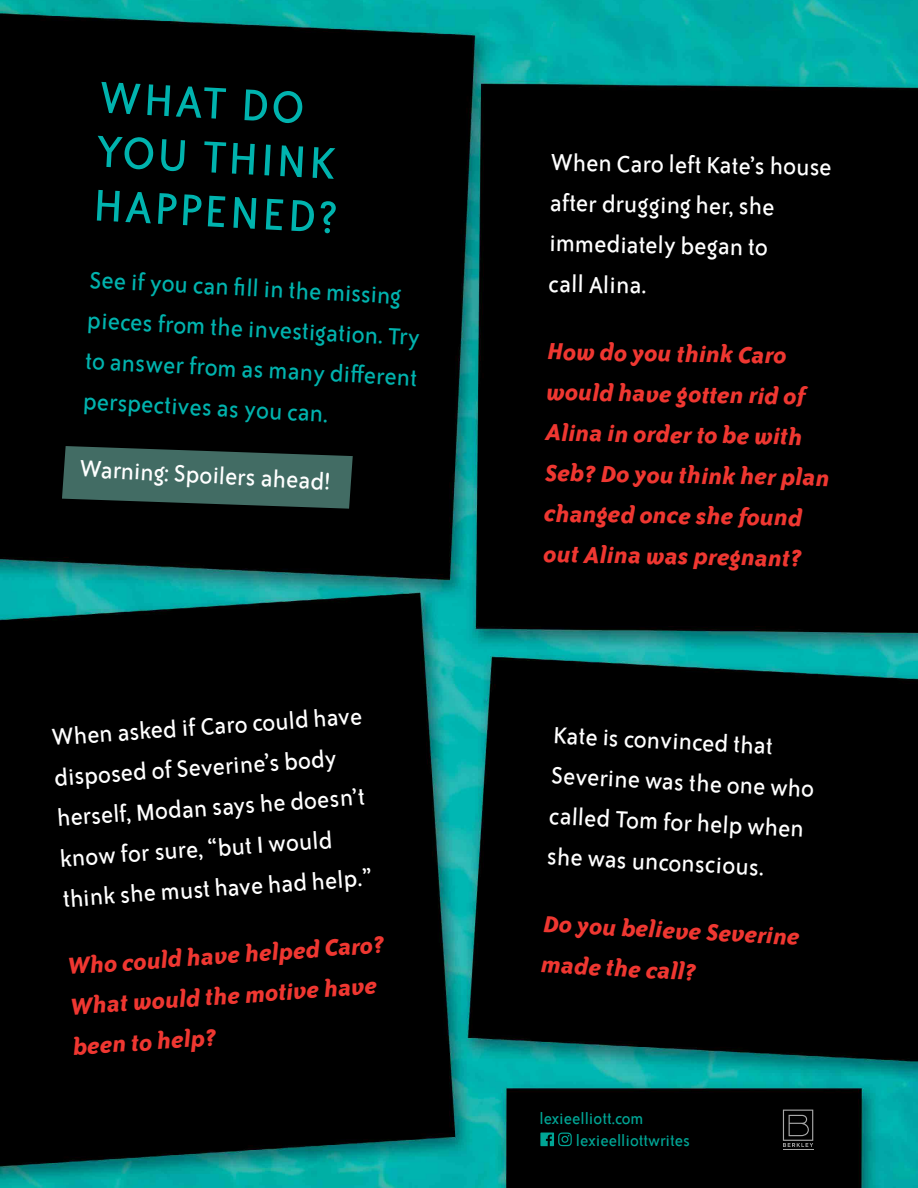
<style>
.page{position:relative;width:918px;height:1188px;background:#fff}
.page>*{position:absolute;margin:0;border:0;box-sizing:border-box;transform-origin:0 0}
._1{font:51px/54px "Bailey Sans ITC Com";color:#00b3ae}
._1-2{font:27px/40.5px "Bailey Sans ITC Com";color:#fff}
._2{font:italic 700 27px/40.5px "Bailey Sans ITC Com";color:#ef3731}
._1-3{font:27px/40.5px "Bailey Sans ITC Com";color:#00b3ae}
.t1{font:18.3px "Bailey Sans ITC Com";color:#00a595}
</style>
<div class="page">
<img style="left:0;top:0;width:918px;height:1188px">
<svg style="left:62px;top:446px;width:291px;height:63px;background:#365952"></svg>
<hr style="left:783px;top:1149px;width:30px;height:1px;background:#fff">
<svg style="left:783px;top:1110px;width:30px;height:37px"></svg>
<svg style="left:540px;top:1133px;width:32px;height:13px"></svg>
<p class="_1" style="left:100px;top:70px;width:246px;rotate:3deg">WHAT DO<br>YOU THINK<br>HAPPENED?</p>
<p class="_1-3" style="left:91px;top:259px;width:335px;rotate:3deg">See if you can fi ll in the missing pieces from the investigation. Try to answer from as many diff erent perspectives as you can.</p>
<p class="_1-2" style="left:81px;top:448px;width:253px;rotate:3deg">Warning: Spoilers ahead!</p>
<p class="_1-2" style="left:50px;top:717px;width:313px;rotate:-4deg">When asked if Caro could have disposed of Severine’s body herself, Modan says he doesn’t know for sure, “but I would think she must have had help.”</p>
<p class="_2" style="left:66px;top:945px;width:319px;rotate:-4deg">Who could have helped Caro?<br>What would the motive have been to help?</p>
<p class="_1-2" style="left:551px;top:142px;width:283px;rotate:1deg">When Caro left Kate’s house after drugging her, she immediately began to<br>call Alina.</p>
<p class="_2" style="left:548px;top:330px;width:286px;rotate:1deg">How do you think Caro would have gotten rid of<br>Alina in order to be with<br>Seb? Do you think her plan changed once she found out Alina was pregnant?</p>
<p class="_1-2" style="left:554px;top:714px;width:265px;rotate:3deg">Kate is convinced that<br>Severine was the one who called Tom for help when she was unconscious.</p>
<p class="_2" style="left:544px;top:903px;width:259px;rotate:3deg">Do you believe Severine made the call?</p>
<p class="t1" style="left:539px;top:1108px;width:106px">lexieelliott.com</p>
<p class="t1" style="left:576px;top:1130px;width:116px">lexieelliottwrites</p>
</div>
